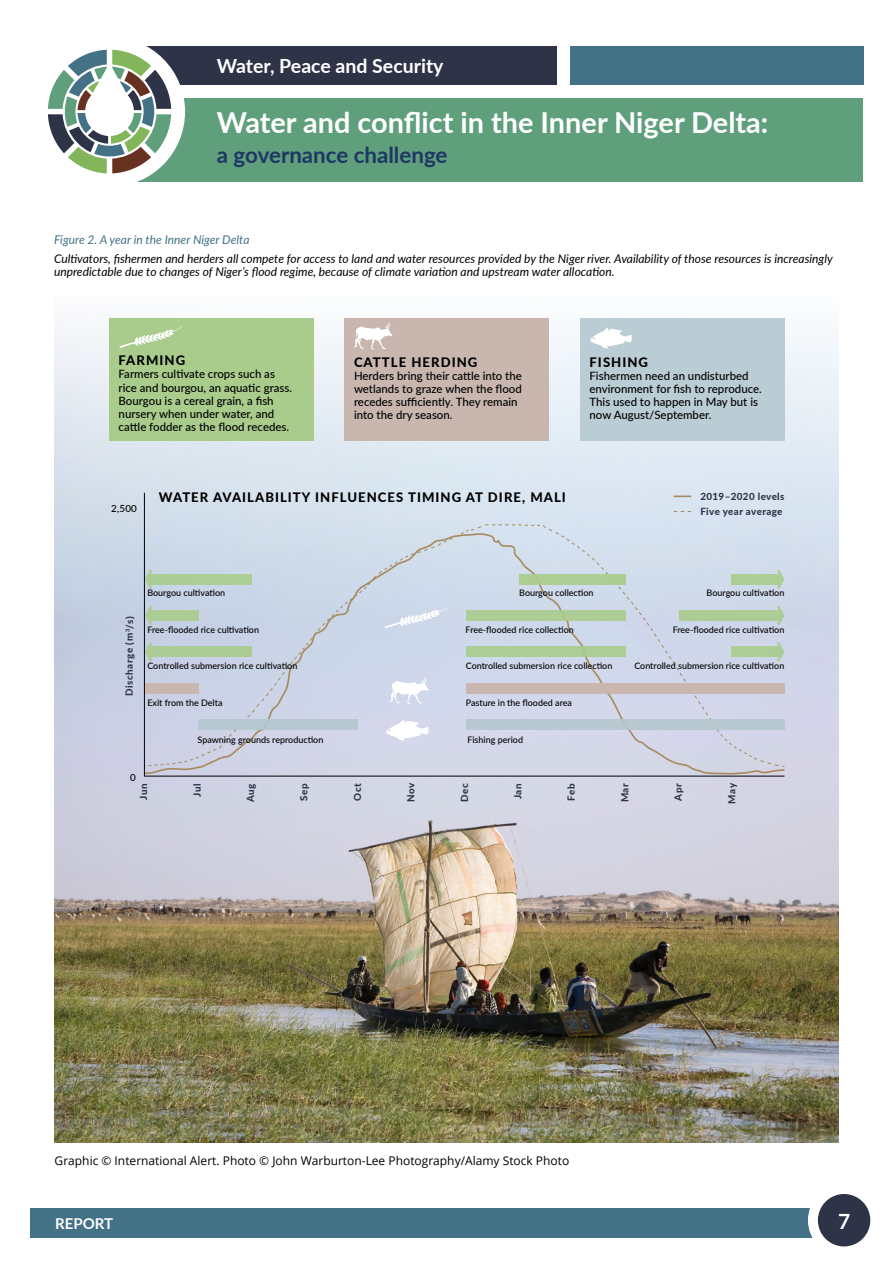
<style>
.page{position:relative;width:893px;height:1263px;background:#fff}
.page>*{position:absolute;margin:0;border:0;box-sizing:border-box;transform-origin:0 0}
.t1{font:700 28.95px "Lato";color:#fff}
.t2{font:700 22.35px "Lato";color:#1f3763}
.t3{font:700 21px "Lato";color:#fff}
.t4{font:700 19.5px "Lato";color:#fff}
.t5{font:700 15px "Lato";color:#fff}
.t6{font:800 13.05px "Lato";letter-spacing:.08em;color:#000}
.Heading_4{font:italic 12px/13.5px "Lato";color:#000}
.t7{font:12px "Open Sans";color:#000}
.Heading_4-2{font:italic 12px "Lato";color:#437186}
.t8{font:500 11.4px/13px "Lato";color:#000}
.t9{font:800 9.75px/15px "Lato";letter-spacing:.045em;color:#2e3348}
.t10{font:500 9.75px "Lato";color:#000}
.t11{font:500 9px "Lato";color:#000}
</style>
<div class="page">
<div style="left:30px;top:98px;width:833px;height:83px;background:#5f9f7c"></div>
<div style="left:30px;top:47px;width:527px;height:38px;background:#2f3347"></div>
<div style="left:570px;top:47px;width:293px;height:38px;background:#437186"></div>
<div style="left:30px;top:1208px;width:808px;height:29px;background:#437186"></div>
<div style="left:808px;top:1184px;width:72px;height:72px;background:#fff;border-radius:50%"></div>
<div style="left:818px;top:1194px;width:52px;height:52px;background:#2f3347;border-radius:50%"></div>
<div style="left:35px;top:37px;width:150px;height:150px;background:#fff;border-radius:50%"></div>
<div style="left:0;top:9px;width:117px;height:204px;background:#fff"></div>
<svg style="left:48px;top:50px;width:123px;height:123px"></svg>
<img style="left:54px;top:647px;width:785px;height:496px">
<div style="left:54px;top:296px;width:785px;height:351px;background:linear-gradient(to bottom,#f9fdfe,#bfcde1)"></div>
<svg style="left:143px;top:567px;width:1px;height:24px"></svg>
<svg style="left:143px;top:639px;width:1px;height:24px"></svg>
<svg style="left:144px;top:492px;width:641px;height:285px;background:#ccd5e1"></svg>
<div style="left:344px;top:318px;width:205px;height:123px;background:#c8b6af"></div>
<svg style="left:354px;top:322px;width:38px;height:27px"></svg>
<div style="left:109px;top:318px;width:205px;height:123px;background:#a9cc8c"></div>
<div style="left:580px;top:318px;width:205px;height:123px;background:#bbcdd4"></div>
<svg style="left:590px;top:327px;width:42px;height:21px"></svg>
<svg style="left:119px;top:326px;width:64px;height:22px"></svg>
<h3 class="t4" style="left:217px;top:52px;width:228px">Water, Peace and Security</h3>
<h1 class="t1" style="left:217px;top:101px;width:553px">Water and conflict in the Inner Niger Delta:</h1>
<h2 class="t2" style="left:217px;top:139px;width:232px">a governance challenge</h2>
<p class="Heading_4-2" style="left:54px;top:231px;width:197px">Figure 2. A year in the Inner Niger Delta</p>
<p class="Heading_4" style="left:54px;top:251px;width:780px">Cultivators, fishermen and herders all compete for access to land and water resources provided by the Niger river. Availability of those resources is increasingly unpredictable due to changes of Niger’s flood regime, because of climate variation and upstream water allocation.</p>
<p class="t6" style="left:119px;top:351px;width:68px">FARMING</p>
<p class="t8" style="left:119px;top:367px;width:175px">Farmers cultivate crops such as rice and bourgou, an aquatic grass.<br>Bourgou is a cereal grain, a fish nursery when under water, and cattle fodder as the flood recedes.</p>
<p class="t6" style="left:354px;top:352px;width:125px">CATTLE HERDING</p>
<p class="t8" style="left:354px;top:369px;width:169px">Herders bring their cattle into the wetlands to graze when the flood recedes sufficiently. They remain into the dry season.</p>
<p class="t6" style="left:589px;top:352px;width:60px">FISHING</p>
<p class="t8" style="left:589px;top:369px;width:174px">Fishermen need an undisturbed environment for fish to reproduce.<br>This used to happen in May but is now August/September.</p>
<p class="t10" style="left:111px;top:501px;width:27px">2,500</p>
<p class="t6" style="left:159px;top:488px;width:409px">WATER AVAILABILITY INFLUENCES TIMING AT DIRE, MALI</p>
<p class="t9" style="left:700px;top:488px;width:86px">2019–2020 levels<br>Five year average</p>
<p class="t9" style="left:121px;top:696px;width:81px;rotate:-90deg">Discharge (m<sup>3</sup>/s)</p>
<p class="t11" style="left:147px;top:586px;width:79px">Bourgou cultivation</p>
<p class="t11" style="left:707px;top:586px;width:79px">Bourgou cultivation</p>
<p class="t11" style="left:519px;top:586px;width:76px">Bourgou collection</p>
<p class="t11" style="left:147px;top:623px;width:113px">Free-flooded rice cultivation</p>
<p class="t11" style="left:466px;top:623px;width:110px">Free-flooded rice collection</p>
<p class="t11" style="left:673px;top:623px;width:113px">Free-flooded rice cultivation</p>
<p class="t11" style="left:147px;top:659px;width:151px">Controlled submersion rice cultivation</p>
<p class="t11" style="left:634px;top:659px;width:151px">Controlled submersion rice cultivation</p>
<p class="t11" style="left:466px;top:659px;width:148px">Controlled submersion rice collection</p>
<p class="t11" style="left:147px;top:696px;width:77px">Exit from the Delta</p>
<p class="t11" style="left:466px;top:696px;width:108px">Pasture in the flooded area</p>
<p class="t11" style="left:198px;top:733px;width:127px">Spawning grounds reproduction</p>
<p class="t11" style="left:467px;top:733px;width:57px">Fishing period</p>
<p class="t10" style="left:130px;top:771px;width:7px">0</p>
<p class="t9" style="left:136px;top:800px;width:18px;rotate:-90deg">Jun</p>
<p class="t9" style="left:189px;top:797px;width:15px;rotate:-90deg">Jul</p>
<p class="t9" style="left:243px;top:802px;width:20px;rotate:-90deg">Aug</p>
<p class="t9" style="left:296px;top:801px;width:19px;rotate:-90deg">Sep</p>
<p class="t9" style="left:350px;top:801px;width:19px;rotate:-90deg">Oct</p>
<p class="t9" style="left:403px;top:802px;width:21px;rotate:-90deg">Nov</p>
<p class="t9" style="left:457px;top:802px;width:20px;rotate:-90deg">Dec</p>
<p class="t9" style="left:510px;top:799px;width:17px;rotate:-90deg">Jan</p>
<p class="t9" style="left:563px;top:800px;width:19px;rotate:-90deg">Feb</p>
<p class="t9" style="left:617px;top:802px;width:21px;rotate:-90deg">Mar</p>
<p class="t9" style="left:670px;top:800px;width:19px;rotate:-90deg">Apr</p>
<p class="t9" style="left:724px;top:804px;width:22px;rotate:-90deg">May</p>
<p class="t7" style="left:55px;top:1153px;width:516px">Graphic © International Alert. Photo © John Warburton-Lee Photography/Alamy Stock Photo</p>
<h3 class="t5" style="left:55px;top:1212px;width:60px">REPORT</h3>
<h3 class="t3" style="left:838px;top:1206px;width:14px">7</h3>
</div>
